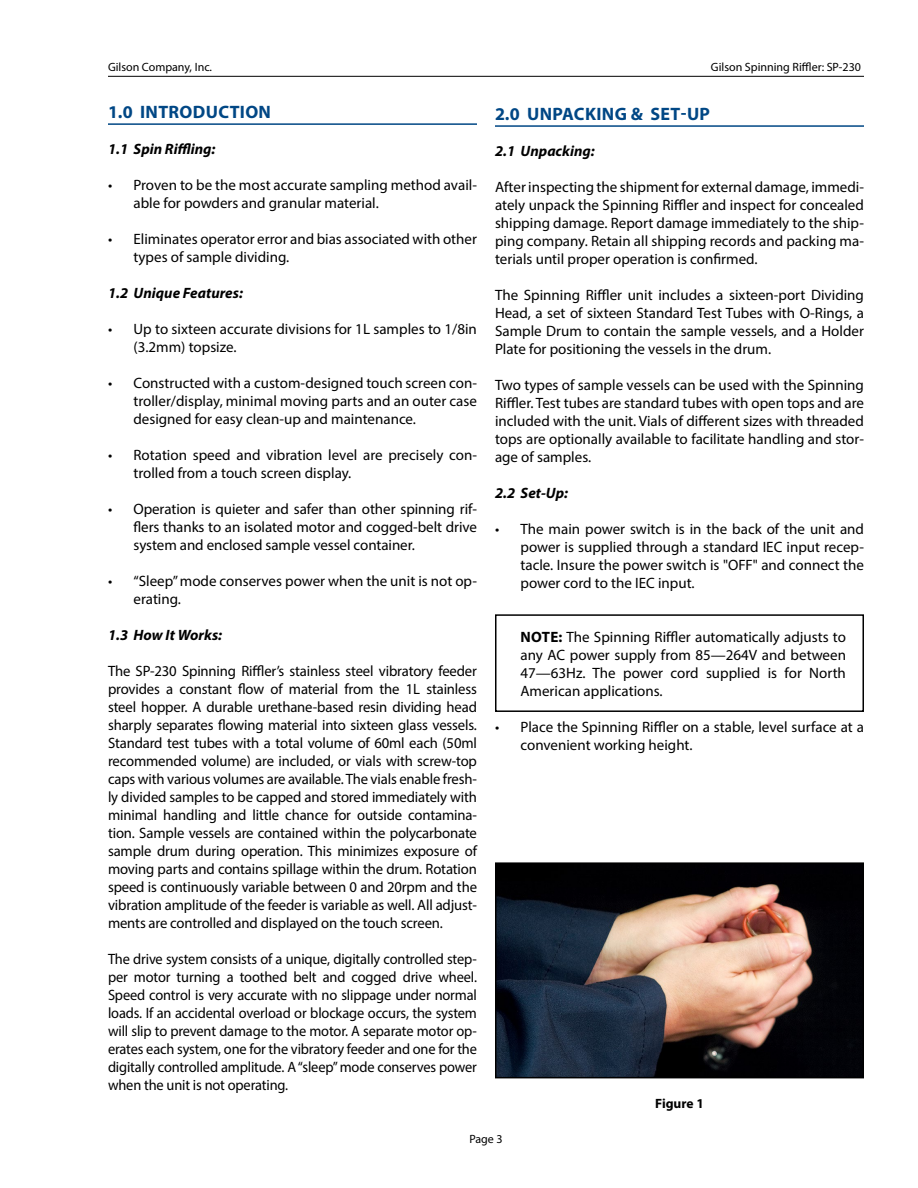
<style>
.page{position:relative;width:918px;height:1188px;background:#fff}
.page>*{position:absolute;margin:0;border:0;box-sizing:border-box;transform-origin:0 0}
.t1{font:700 18px "Myriad Pro";letter-spacing:.02em;color:#004785}
.t2{font:15px/18px "Myriad Pro";color:#000;text-align:justify}
.t3{font:15px/18px "Myriad Pro";color:#000;text-align:justify;scale:.96 1}
.t4{font:italic 700 15px "Myriad Pro";color:#000}
.t5{font:700 13.5px "Myriad Pro";color:#000}
.t6{font:12px "Myriad Pro";color:#000}
.s1{font-weight:700}
</style>
<div class="page">
<hr style="left:108px;top:76px;width:756px;height:1px;background:#000">
<hr style="left:108px;top:123px;width:369px;height:2px;background:#004785">
<hr style="left:495px;top:125px;width:369px;height:2px;background:#004785">
<div style="left:495px;top:614px;width:369px;height:98px;border:2px solid #000"></div>
<img style="left:498px;top:865px;width:363px;height:210px">
<div style="left:495px;top:862px;width:369px;height:216px;border:2px solid #000"></div>
<p class="t6" style="left:108px;top:59px;width:106px">Gilson Company, Inc.</p>
<p class="t6" style="left:711px;top:59px;width:152px">Gilson Spinning Riffler: SP-230</p>
<p class="t1" style="left:108px;top:100px;width:165px">1.0 INTRODUCTION</p>
<p class="t4" style="left:108px;top:139px;width:109px">1.1 Spin Riffling:</p>
<p class="t2" style="left:134px;top:176px;width:345px;text-indent:-26px">• Proven to be the most accurate sampling method avail&shy;able for powders and granular material.</p>
<p class="t2" style="left:134px;top:230px;width:345px;text-indent:-26px">• Eliminates operator error and bias associated with other types of sample dividing.</p>
<p class="t4" style="left:108px;top:283px;width:136px">1.2 Unique Features:</p>
<p class="t2" style="left:134px;top:320px;width:345px;text-indent:-26px">• Up to sixteen accurate divisions for 1L samples to 1/8in (3.2mm) topsize.</p>
<p class="t2" style="left:134px;top:374px;width:345px;text-indent:-26px">• Constructed with a custom-designed touch screen con&shy;troller/display, minimal moving parts and an outer case designed for easy clean-up and maintenance.</p>
<p class="t2" style="left:134px;top:446px;width:345px;text-indent:-26px">• Rotation speed and vibration level are precisely con&shy;trolled from a touch screen display.</p>
<p class="t2" style="left:134px;top:500px;width:345px;text-indent:-26px">• Operation is quieter and safer than other spinning rif&shy;flers thanks to an isolated motor and cogged-belt drive system and enclosed sample vessel container.</p>
<p class="t2" style="left:134px;top:572px;width:345px;text-indent:-26px">• “Sleep” mode conserves power when the unit is not op&shy;erating.</p>
<p class="t4" style="left:108px;top:625px;width:116px">1.3 How It Works:</p>
<p class="t2" style="left:108px;top:662px;width:371px">The SP-230 Spinning Riffler’s stainless steel vibratory feeder provides a constant flow of material from the 1L stainless steel hopper. A durable urethane-based resin dividing head sharply separates flowing material into sixteen glass vessels.<br>Standard test tubes with a total volume of 60ml each (50ml recommended volume) are included, or vials with screw-top caps with various volumes are available. The vials enable fresh&shy;ly divided samples to be capped and stored immediately with minimal handling and little chance for outside contamina&shy;tion. Sample vessels are contained within the polycarbonate sample drum during operation. This minimizes exposure of moving parts and contains spillage within the drum. Rotation speed is continuously variable between 0 and 20rpm and the vibration amplitude of the feeder is variable as well. All adjust&shy;ments are controlled and displayed on the touch screen.</p>
<p class="t3" style="left:108px;top:950px;width:386px">The drive system consists of a unique, digitally controlled step&shy;per motor turning a toothed belt and cogged drive wheel.<br>Speed control is very accurate with no slippage under normal loads. If an accidental overload or blockage occurs, the system will slip to prevent damage to the motor. A separate motor op&shy;erates each system, one for the vibratory feeder and one for the digitally controlled amplitude. A “sleep” mode conserves power when the unit is not operating.</p>
<p class="t1" style="left:495px;top:102px;width:217px">2.0 UNPACKING &amp; SET-UP</p>
<p class="t4" style="left:495px;top:141px;width:101px">2.1 Unpacking:</p>
<p class="t2" style="left:495px;top:178px;width:370px">After inspecting the shipment for external damage, immedi&shy;ately unpack the Spinning Riffler and inspect for concealed shipping damage. Report damage immediately to the ship&shy;ping company. Retain all shipping records and packing ma&shy;terials until proper operation is confirmed.</p>
<p class="t2" style="left:495px;top:286px;width:371px">The Spinning Riffler unit includes a sixteen-port Dividing Head, a set of sixteen Standard Test Tubes with O-Rings, a Sample Drum to contain the sample vessels, and a Holder Plate for positioning the vessels in the drum.</p>
<p class="t2" style="left:495px;top:376px;width:370px">Two types of sample vessels can be used with the Spinning Riffler. Test tubes are standard tubes with open tops and are included with the unit. Vials of different sizes with threaded tops are optionally available to facilitate handling and stor&shy;age of samples.</p>
<p class="t4" style="left:495px;top:483px;width:75px">2.2 Set-Up:</p>
<p class="t2" style="left:521px;top:520px;width:345px;text-indent:-26px">• The main power switch is in the back of the unit and power is supplied through a standard IEC input recep&shy;tacle. Insure the power switch is "OFF" and connect the power cord to the IEC input.</p>
<p class="t2" style="left:521px;top:628px;width:327px"><span class="s1">NOTE:</span> The Spinning Riffler automatically adjusts to any AC power supply from 85—264V and between 47—63Hz. The power cord supplied is for North American applications.</p>
<p class="t2" style="left:521px;top:718px;width:345px;text-indent:-26px">• Place the Spinning Riffler on a stable, level surface at a convenient working height.</p>
<p class="t5" style="left:655px;top:1095px;width:50px">Figure 1</p>
<p class="t6" style="left:469px;top:1132px;width:35px">Page 3</p>
</div>
